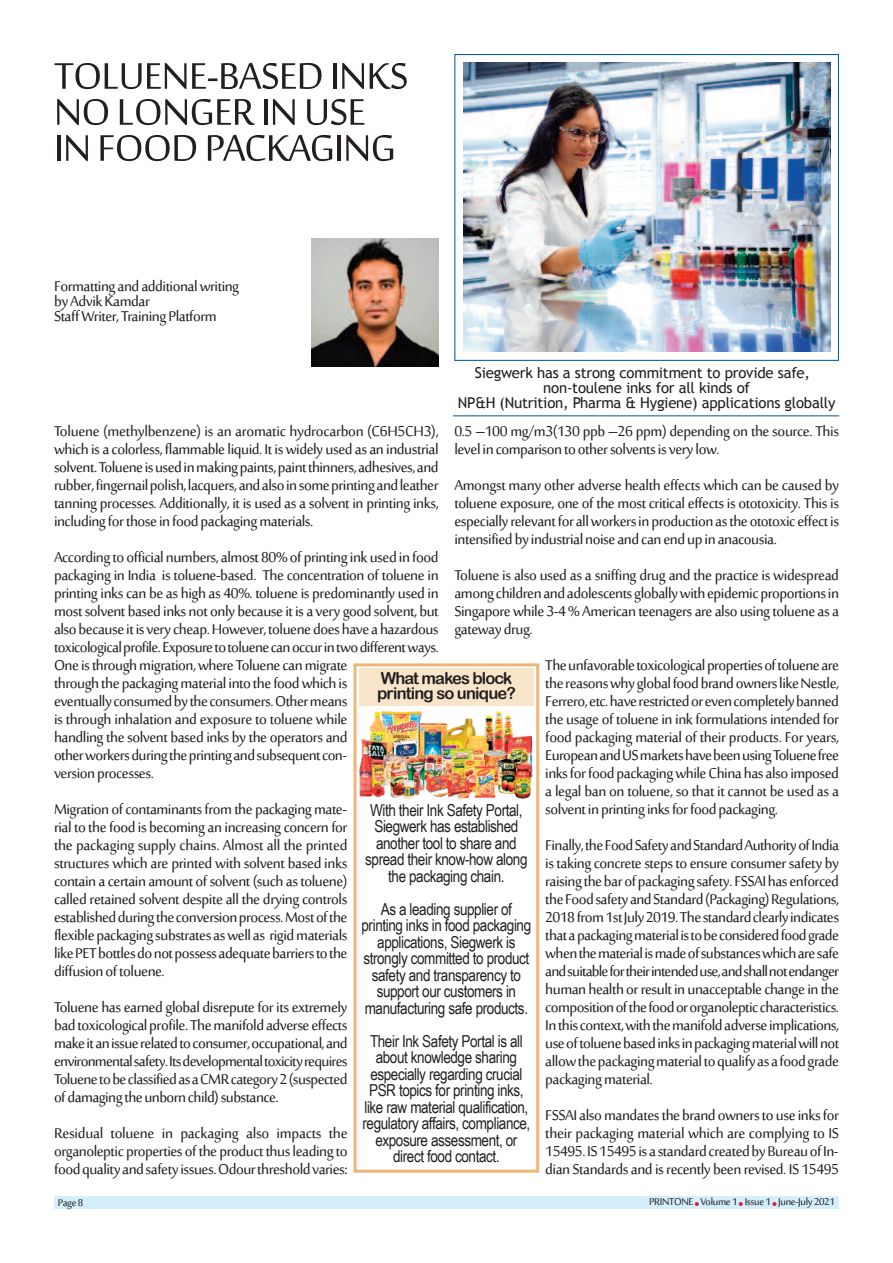
<style>
.page{position:relative;width:893px;height:1263px;background:#fff}
.page>*{position:absolute;margin:0;border:0;box-sizing:border-box;transform-origin:0 0}
.t1{font:51px/36px "Sakkal Majalla";letter-spacing:-.015em;color:#231f20}
.t2{font:19.5px/18px "Sakkal Majalla";letter-spacing:-.025em;color:#231f20;text-align:justify}
.t3{font:16.5px/16.5px "Arial Narrow";letter-spacing:-.025em;color:#231f20;text-align:center}
.t4{font:16.5px/15px "Arial Rounded MT Bold";letter-spacing:-.05em;color:#231f20}
.t5{font:15px/15px "Trebuchet MS";letter-spacing:-.015em;color:#231f20;text-align:center}
.t6{font:13.5px "Sakkal Majalla";letter-spacing:-.025em;color:#231f20}
.t7{font:5.4px "Monotype Sorts";color:#e31c40}
</style>
<div class="page">
<img style="left:463px;top:63px;width:367px;height:289px">
<div style="left:454px;top:54px;width:385px;height:307px;border:1px solid #015aaa"></div>
<div style="left:54px;top:1196px;width:785px;height:13px;background:#d4effb"></div>
<img style="left:311px;top:239px;width:128px;height:127px">
<hr style="left:453px;top:415px;width:386px;height:1px;background:#0d4da1">
<div style="left:354px;top:663px;width:185px;height:510px;border:3px solid #efb676"></div>
<div style="left:359px;top:668px;width:175px;height:37px;background:#f9e5ca"></div>
<img style="left:359px;top:710px;width:174px;height:89px">
<h1 class="t1" style="left:54px;top:53px;width:356px">TOLUENE-BASEDINKS<br>NOLONGER INUSE<br>INFOODPACKAGING</h1>
<p class="t2" style="left:54px;top:276px;width:187px;line-height:15px;text-align:left">Formattingand additionalwriting byAdvikKamdar<br>StaffWriter,Training Platform</p>
<p class="t5" style="left:458px;top:365px;width:379px">Siegwerk has a strong commitment to provide safe, non-toulene inks for all kinds of<br>NP&amp;H (Nutrition, Pharma &amp; Hygiene) applications globally</p>
<p class="t2" style="left:54px;top:420px;width:386px">Toluene (methylbenzene) is an aromatic hydrocarbon (C6H5CH3), which isacolorless, flammableliquid. It iswidely used asan industrial solvent.Tolueneisusedinmakingpaints,paintthinners,adhesives,and rubber,fingernailpolish,lacquers,andalsoinsomeprintingandleather tanning processes. Additionally, it is used as a solvent in printing inks, includingforthoseinfood packagingmaterials.</p>
<p class="t2" style="left:54px;top:546px;width:386px;text-align:left">Accordingto official numbers,almost 80%of printingink used in food packaging in India is toluene-based. The concentration of toluene in printing inks can be as high as 40%. toluene is predominantly used in mostsolvent based inks not only becauseit isaverygood solvent, but alsobecauseitisverycheap.However,toluenedoeshaveahazardous toxicologicalprofile.Exposuretotoluenecanoccurintwodifferentways.<br>Oneisthroughmigration,whereToluenecanmigrate<br>through the packagingmaterial into thefoodwhich is eventuallyconsumedbytheconsumers.Othermeans<br>is through inhalation and exposure to toluene while<br>handling the solvent based inks by the operators and otherworkersduringtheprintingandsubsequentcon&shy;versionprocesses.</p>
<p class="t2" style="left:54px;top:798px;width:295px">Migration ofcontaminantsfromthe packagingmate&shy;rial to thefood is becomingan increasingconcern for the packaging supply chains. Almost all the printed structures which are printed with solvent based inks contain acertain amount ofsolvent (such astoluene) called retained solvent despite all the drying controls establishedduringtheconversionprocess.Mostofthe flexiblepackagingsubstratesaswellas rigidmaterials likePETbottlesdonotpossessadequatebarrierstothe diffusionoftoluene.</p>
<p class="t2" style="left:54px;top:996px;width:295px">Toluene has earned global disrepute for its extremely badtoxicologicalprofile.Themanifoldadverseeffects makeitanissuerelatedtoconsumer,occupational,and environmentalsafety.Itsdevelopmentaltoxicityrequires ToluenetobeclassifiedasaCMRcategory2(suspected ofdamagingtheunbornchild)substance.</p>
<p class="t2" style="left:54px;top:1122px;width:295px">Residual toluene in packaging also impacts the organoleptic properties ofthe productthusleadingto foodqualityandsafetyissues.Odourthresholdvaries:</p>
<p class="t2" style="left:454px;top:420px;width:386px">0.5 –100 mg/m3(130 ppb –26 ppm) depending on the source. This level incomparisonto othersolventsisverylow.</p>
<p class="t2" style="left:454px;top:474px;width:386px">Amongst many other adverse health effects which can be caused by toluene exposure, one of the most critical effects is ototoxicity. This is especiallyrelevantforallworkersinproductionastheototoxiceffectis intensified byindustrialnoiseand canendup inanacousia.</p>
<p class="t2" style="left:454px;top:564px;width:386px">Toluene is also used as a sniffing drug and the practice is widespread amongchildrenandadolescentsgloballywithepidemicproportionsin Singaporewhile 3-4%American teenagersarealso usingtolueneasa gateway drug.</p>
<p class="t2" style="left:545px;top:654px;width:295px">Theunfavorabletoxicologicalpropertiesoftolueneare thereasonswhyglobalfoodbrandownerslikeNestle, Ferrero,etc.haverestrictedorevencompletelybanned the usage of toluene in ink formulations intended for food packaging material of their products. For years, EuropeanandUSmarketshavebeenusingToluenefree inksforfood packagingwhileChina hasalso imposed a legal ban on toluene, so that it cannot be used as a solventinprintinginksforfood packaging.</p>
<p class="t2" style="left:545px;top:834px;width:295px">Finally,theFoodSafetyandStandardAuthorityofIndia istakingconcretestepsto ensureconsumersafety by raisingthebarofpackagingsafety.FSSAIhasenforced theFoodsafetyandStandard(Packaging)Regulations, 2018from1stJuly2019.Thestandardclearlyindicates thatapackagingmaterialistobeconsideredfoodgrade whenthematerialismadeofsubstanceswhicharesafe andsuitablefortheirintendeduse,andshallnotendanger human health orresult in unacceptablechangein the compositionofthefoodororganolepticcharacteristics.<br>Inthiscontext,withthemanifoldadverseimplications, useoftoluenebasedinksinpackagingmaterialwillnot allowthepackagingmaterialtoqualifyasafoodgrade packagingmaterial.</p>
<p class="t2" style="left:545px;top:1104px;width:295px">FSSAIalsomandatesthe brand ownersto useinksfor their packaging material which are complying to IS 15495.IS15495isastandardcreatedbyBureauofIn&shy;dian Standardsand isrecently been revised. IS 15495</p>
<p class="t4" style="left:377px;top:670px;width:140px">What makes block printing so unique?</p>
<p class="t3" style="left:365px;top:801px;width:164px">With their Ink Safety Portal,<br>Siegwerk has established another tool to share and spread their know-how along the packaging chain.</p>
<p class="t3" style="left:362px;top:900px;width:171px">As a leading supplier of printing inks in food packaging applications, Siegwerk is strongly committed to product safety and transparency to support our customers in manufacturing safe products.</p>
<p class="t3" style="left:362px;top:1032px;width:169px">Their Ink Safety Portal is all about knowledge sharing especially regarding crucial<br>PSR topics for printing inks, like raw material qualification, regulatory affairs, compliance, exposure assessment, or direct food contact.</p>
<p class="t6" style="left:58px;top:1193px;width:27px">Page 8</p>
<p class="t6" style="left:649px;top:1193px;width:46px">PRINTONE</p>
<p class="t7" style="left:695px;top:1201px;width:6px">l</p>
<p class="t6" style="left:700px;top:1193px;width:39px">Volume 1</p>
<p class="t7" style="left:739px;top:1201px;width:6px">l</p>
<p class="t6" style="left:745px;top:1193px;width:28px">Issue 1</p>
<p class="t7" style="left:772px;top:1201px;width:6px">l</p>
<p class="t6" style="left:778px;top:1193px;width:58px">June-July 2021</p>
</div>
